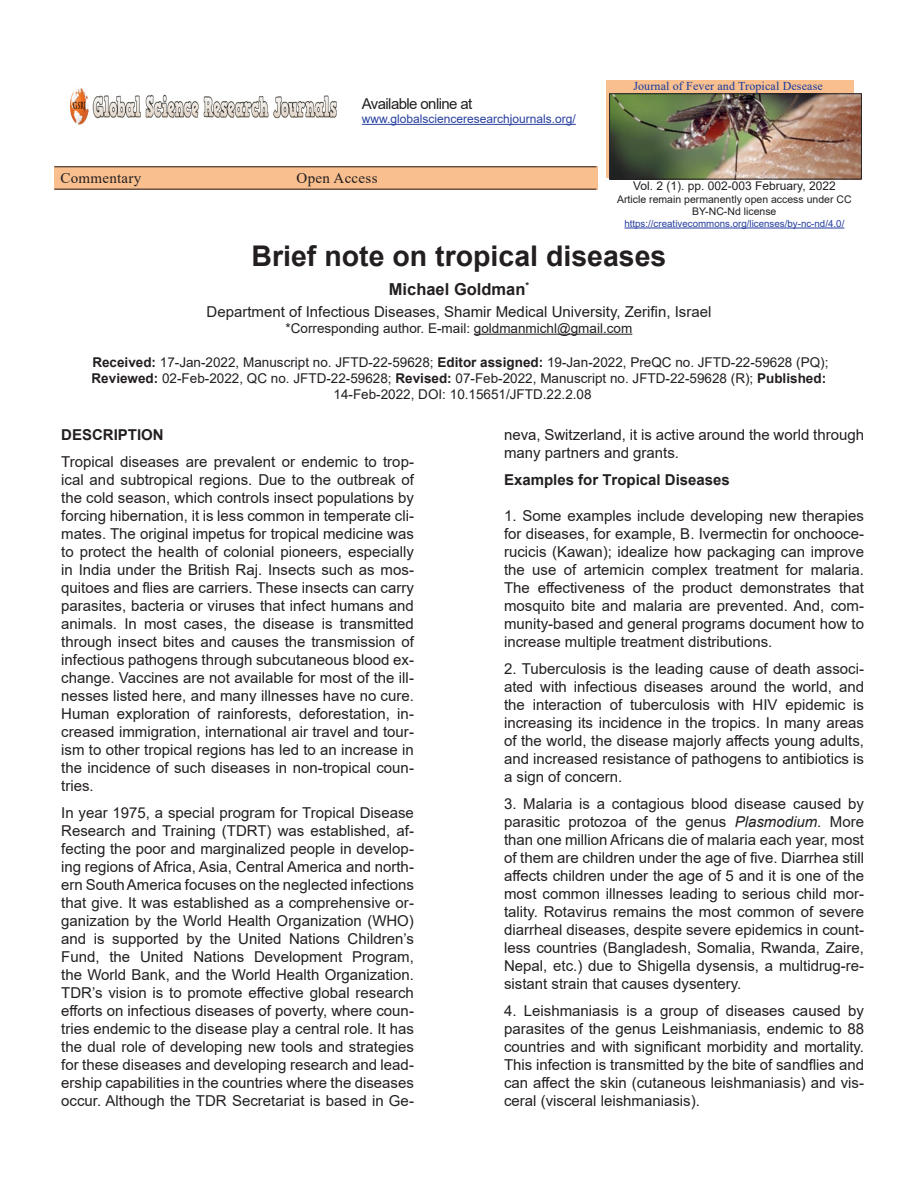
<style>
.page{position:relative;width:918px;height:1188px;background:#fff}
.page>*{position:absolute;margin:0;border:0;box-sizing:border-box;transform-origin:0 0}
.t1{font:700 28.5px "Arial";color:#231f20}
.t2{font:700 16.5px "Arial";color:#231f20}
.t3{font:15px/18px "Arial";color:#231f20;text-align:justify}
.t4{font:700 15px "Arial";color:#231f20}
.t5{font:15px "Times New Roman";letter-spacing:.02em;color:#231f20}
.t6{font:15px "Arial";letter-spacing:-.04em;color:#231f20}
.t7{font:13.5px/16.2px "Arial";color:#231f20;text-align:center}
.t8{font:12px "Arial";color:#273fa0}
.t9{font:12px "Arial";color:#231f20}
.t10{font:12px "Times New Roman";letter-spacing:.01em;color:#143ba0}
.t11{font:10.5px/12.6px "Arial";color:#231f20;text-align:center}
.t12{font:9.75px "Arial";color:#273fa0}
.s1{font-weight:700}
.s2{font-style:italic}
</style>
<div class="page">
<img style="left:69px;top:88px;width:268px;height:37px">
<hr style="left:362px;top:124px;width:214px;height:1px;background:#273fa0">
<hr style="left:624px;top:228px;width:220px;height:1px;background:#273fa0">
<div style="left:607px;top:80px;width:247px;height:98px;background:#f9bf8e"></div>
<div style="left:54px;top:166px;width:544px;height:24px;background:#f9bf8e"></div>
<hr style="left:54px;top:166px;width:542px;height:1px;background:#231f20">
<hr style="left:54px;top:189px;width:542px;height:1px;background:#231f20">
<img style="left:611px;top:95px;width:249px;height:82px">
<div style="left:609px;top:93px;width:253px;height:86px;border:1px solid #231f20"></div>
<hr style="left:474px;top:334px;width:158px;height:1px;background:#231f20">
<p class="t6" style="left:362px;top:93px;width:112px">Available online at</p>
<p class="t8" style="left:362px;top:111px;width:216px">www.globalscienceresearchjournals.org/</p>
<p class="t5" style="left:60px;top:168px;width:83px">Commentary</p>
<p class="t5" style="left:297px;top:168px;width:82px">Open Access</p>
<p class="t10" style="left:633px;top:78px;width:191px">Journal of Fever and Tropical Desease</p>
<p class="t9" style="left:633px;top:178px;width:204px">Vol. 2 (1 ). pp. 002-003 February, 2022</p>
<p class="t11" style="left:617px;top:193px;width:236px">Article remain permanently open access under CC<br>BY-NC-Nd license</p>
<p class="t12" style="left:624px;top:217px;width:221px">https://creativecommons.org/licenses/by-nc-nd/4.0/</p>
<h1 class="t1" style="left:252px;top:236px;width:416px">Brief note on tropical diseases</h1>
<p class="t2" style="left:389px;top:278px;width:142px">Michael Goldman<sup>*</sup></p>
<p class="t3" style="left:207px;top:302px;width:506px">Department of Infectious Diseases, Shamir Medical University, Zerifin, Israel</p>
<p class="t7" style="left:286px;top:320px;width:348px">*Corresponding author. E-mail: goldmanmichl@gmail.com</p>
<p class="t7" style="left:92px;top:354px;width:738px"><span class="s1">Received:</span> 17-Jan-2022, Manuscript no. JFTD-22-59628; <span class="s1">Editor assigned:</span> 19-Jan-2022, PreQC no. JFTD-22-59628 (PQ);<br><span class="s1">Reviewed:</span> 02-Feb-2022, QC no. JFTD-22-59628; <span class="s1">Revised:</span> 07-Feb-2022, Manuscript no. JFTD-22-59628 (R); <span class="s1">Published:<br></span>14-Feb-2022, DOI: 10.15651/JFTD.22.2.08</p>
<p class="t4" style="left:61px;top:424px;width:104px">DESCRIPTION</p>
<p class="t3" style="left:61px;top:453px;width:354px">Tropical diseases are prevalent or endemic to trop&shy;ical and subtropical regions. Due to the outbreak of the cold season, which controls insect populations by forcing hibernation, it is less common in temperate cli&shy;mates. The original impetus for tropical medicine was to protect the health of colonial pioneers, especially in India under the British Raj. Insects such as mos&shy;quitoes and flies are carriers. These insects can carry parasites, bacteria or viruses that infect humans and animals. In most cases, the disease is transmitted through insect bites and causes the transmission of infectious pathogens through subcutaneous blood ex&shy;change. Vaccines are not available for most of the ill&shy;nesses listed here, and many illnesses have no cure.<br>Human exploration of rainforests, deforestation, in&shy;creased immigration, international air travel and tour&shy;ism to other tropical regions has led to an increase in the incidence of such diseases in non-tropical coun&shy;tries.</p>
<p class="t3" style="left:61px;top:804px;width:354px">In year 1975, a special program for Tropical Disease Research and Training (TDRT) was established, af&shy;fecting the poor and marginalized people in develop&shy;ing regions of Africa, Asia, Central America and north&shy;ern South America focuses on the neglected infections that give. It was established as a comprehensive or&shy;ganization by the World Health Organization (WHO) and is supported by the United Nations Children’s Fund, the United Nations Development Program, the World Bank, and the World Health Organization.<br>TDR’s vision is to promote effective global research efforts on infectious diseases of poverty, where coun&shy;tries endemic to the disease play a central role. It has the dual role of developing new tools and strategies for these diseases and developing research and lead&shy;ership capabilities in the countries where the diseases occur. Although the TDR Secretariat is based in Ge-</p>
<p class="t3" style="left:504px;top:426px;width:362px">neva, Switzerland, it is active around the world through many partners and grants.</p>
<p class="t4" style="left:504px;top:469px;width:227px">Examples for Tropical Diseases</p>
<p class="t3" style="left:504px;top:507px;width:362px">1. Some examples include developing new therapies for diseases, for example, B. Ivermectin for onchooce&shy;rucicis (Kawan); idealize how packaging can improve the use of artemicin complex treatment for malaria.<br>The effectiveness of the product demonstrates that mosquito bite and malaria are prevented. And, com&shy;munity-based and general programs document how to increase multiple treatment distributions.</p>
<p class="t3" style="left:504px;top:660px;width:362px">2. Tuberculosis is the leading cause of death associ&shy;ated with infectious diseases around the world, and the interaction of tuberculosis with HIV epidemic is increasing its incidence in the tropics. In many areas of the world, the disease majorly affects young adults, and increased resistance of pathogens to antibiotics is a sign of concern.</p>
<p class="t3" style="left:504px;top:795px;width:362px">3. Malaria is a contagious blood disease caused by parasitic protozoa of the genus <span class="s2">Plasmodium</span>. More than one million Africans die of malaria each year, most of them are children under the age of five. Diarrhea still affects children under the age of 5 and it is one of the most common illnesses leading to serious child mor&shy;tality. Rotavirus remains the most common of severe diarrheal diseases, despite severe epidemics in count&shy;less countries (Bangladesh, Somalia, Rwanda, Zaire, Nepal, etc.) due to Shigella dysensis, a multidrug-re&shy;sistant strain that causes dysentery.</p>
<p class="t3" style="left:504px;top:1002px;width:362px">4. Leishmaniasis is a group of diseases caused by parasites of the genus Leishmaniasis, endemic to 88 countries and with significant morbidity and mortality.<br>This infection is transmitted by the bite of sandflies and can affect the skin (cutaneous leishmaniasis) and vis&shy;ceral (visceral leishmaniasis).</p>
</div>
